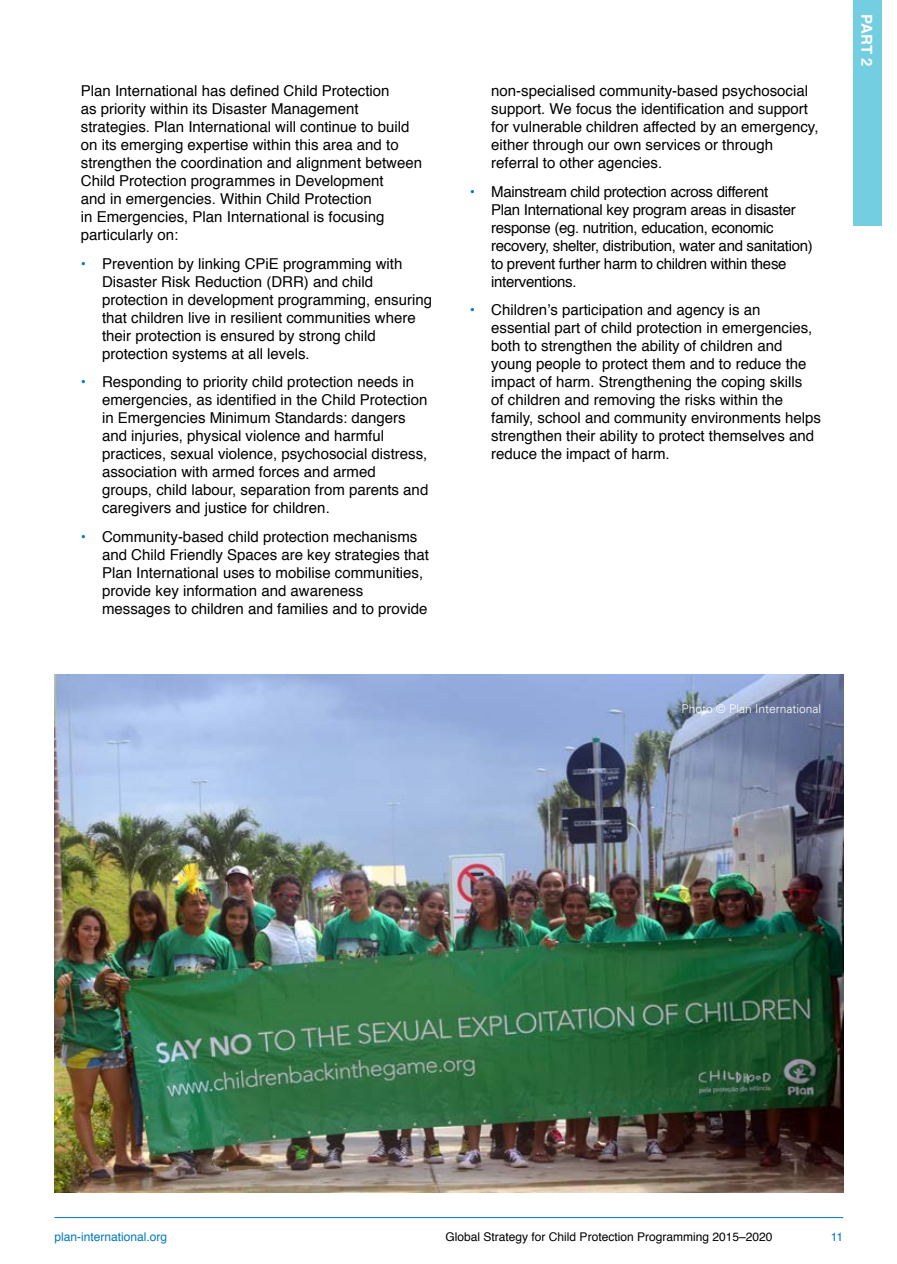
<style>
.page{position:relative;width:897px;height:1264px;background:#fff}
.page>*{position:absolute;margin:0;border:0;box-sizing:border-box;transform-origin:0 0}
.t1{font:15px/18px "Helvetica";color:#000}
.t2{font:15px/18px "Helvetica";letter-spacing:-.02em;color:#000}
.t3{font:700 15px "Helvetica";color:#fff}
.t4{font:12px "Helvetica";color:#000}
.t5{font:12px "Helvetica";color:#0079c1}
.t6{font:300 12px "Univers";color:#fff}
.s1{color:#007bc3}
</style>
<div class="page">
<hr style="left:54px;top:1217px;width:789px;height:1px;background:#0079c1">
<div style="left:853px;top:0;width:28px;height:226px;background:#74cee2"></div>
<img style="left:54px;top:674px;width:789px;height:518px">
<p class="t1" style="left:81px;top:82px;width:343px">Plan International has defined Child Protection<br>as priority within its Disaster Management strategies. Plan International will continue to build on its emerging expertise within this area and to strengthen the coordination and alignment between Child Protection programmes in Development<br>and in emergencies. Within Child Protection<br>in Emergencies, Plan International is focusing particularly on:</p>
<p class="t1" style="left:102px;top:255px;width:331px;text-indent:-21px"><span class="s1">•</span> Prevention by linking CPiE programming with Disaster Risk Reduction (DRR) and child protection in development programming, ensuring that children live in resilient communities where their protection is ensured by strong child protection systems at all levels.</p>
<p class="t1" style="left:102px;top:373px;width:328px;text-indent:-21px"><span class="s1">•</span> Responding to priority child protection needs in emergencies, as identified in the Child Protection in Emergencies Minimum Standards: dangers and injuries, physical violence and harmful practices, sexual violence, psychosocial distress, association with armed forces and armed groups, child labour, separation from parents and caregivers and justice for children.</p>
<p class="t1" style="left:102px;top:528px;width:328px;text-indent:-21px"><span class="s1">•</span> Community-based child protection mechanisms and Child Friendly Spaces are key strategies that Plan International uses to mobilise communities, provide key information and awareness messages to children and families and to provide</p>
<p class="t1" style="left:491px;top:82px;width:329px">non-specialised community-based psychosocial support. We focus the identification and support for vulnerable children affected by an emergency, either through our own services or through referral to other agencies.</p>
<p class="t2" style="left:491px;top:183px;width:323px;text-indent:-21px"><span class="s1">•</span> Mainstream child protection across different<br>Plan International key program areas in disaster response (eg. nutrition, education, economic recovery, shelter, distribution, water and sanitation) to prevent further harm to children within these interventions.</p>
<p class="t1" style="left:491px;top:301px;width:331px;text-indent:-21px"><span class="s1">•</span> Children’s participation and agency is an essential part of child protection in emergencies, both to strengthen the ability of children and young people to protect them and to reduce the impact of harm. Strengthening the coping skills<br>of children and removing the risks within the family, school and community environments helps strengthen their ability to protect themselves and reduce the impact of harm.</p>
<p class="t6" style="left:681px;top:701px;width:141px">Photo © Plan International</p>
<p class="t3" style="left:878px;top:14px;width:54px;rotate:90deg">Part 2</p>
<p class="t5" style="left:54px;top:1227px;width:114px">plan-international.org</p>
<p class="t4" style="left:445px;top:1227px;width:328px">Global Strategy for Child Protection Programming 2015–2020</p>
<p class="t5" style="left:830px;top:1227px;width:14px">11</p>
</div>
